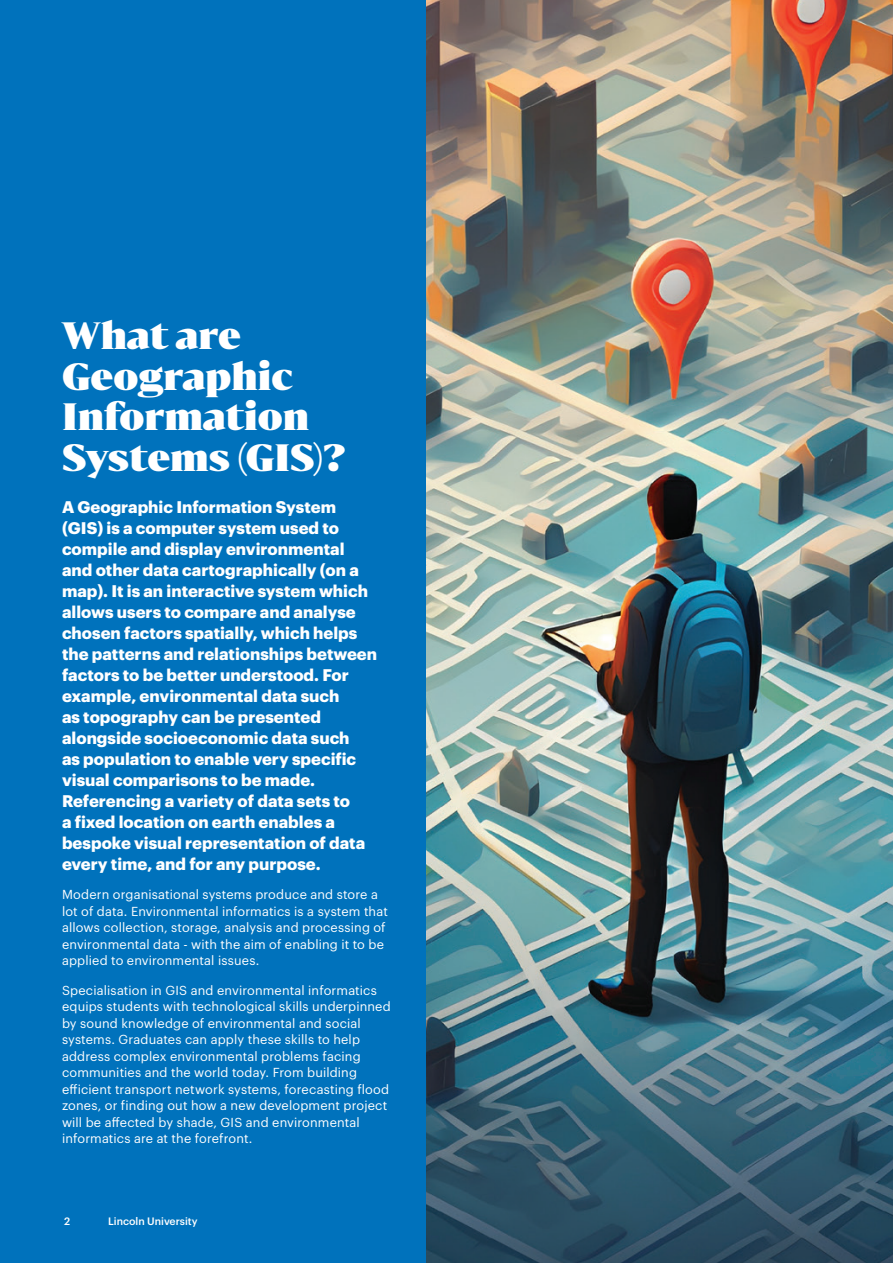
<style>
.page{position:relative;width:893px;height:1263px;background:#fff}
.page>*{position:absolute;margin:0;border:0;box-sizing:border-box;transform-origin:0 0}
.t1{font:900 36px/40.5px "Bw Darius";color:#fff}
.t2{font:700 16.5px/21px "Graphik";color:#fff}
.t3{font:12.75px/16.5px "Graphik";letter-spacing:.01em;color:#fff}
.t4{font:500 10.5px "Graphik";color:#fff}
</style>
<div class="page">
<img style="left:425px;top:0;width:468px;height:1263px">
<div style="left:0;top:0;width:425px;height:1263px;background:#0072bc"></div>
<h1 class="t1" style="left:62px;top:313px;width:285px">What are<br>Geographic<br>Information<br>Systems (GIS)?</h1>
<p class="t2" style="left:62px;top:495px;width:316px">A Geographic Information System (GIS) is a computer system used to compile and display environmental and other data cartographically (on a map). It is an interactive system which allows users to compare and analyse chosen factors spatially, which helps the patterns and relationships between factors to be better understood. For example, environmental data such<br>as topography can be presented alongside socioeconomic data such<br>as population to enable very specific visual comparisons to be made.<br>Referencing a variety of data sets to<br>a fixed location on earth enables a bespoke visual representation of data every time, and for any purpose.</p>
<p class="t3" style="left:62px;top:885px;width:327px">Modern organisational systems produce and store a lot of data. Environmental informatics is a system that allows collection, storage, analysis and processing of environmental data - with the aim of enabling it to be applied to environmental issues.</p>
<p class="t3" style="left:62px;top:980px;width:330px">Specialisation in GIS and environmental informatics equips students with technological skills underpinned by sound knowledge of environmental and social systems. Graduates can apply these skills to help address complex environmental problems facing communities and the world today. From building efficient transport network systems, forecasting flood zones, or finding out how a new development project will be affected by shade, GIS and environmental informatics are at the forefront.</p>
<p class="t4" style="left:64px;top:1213px;width:8px">2</p>
<p class="t4" style="left:108px;top:1213px;width:91px">Lincoln University</p>
</div>
